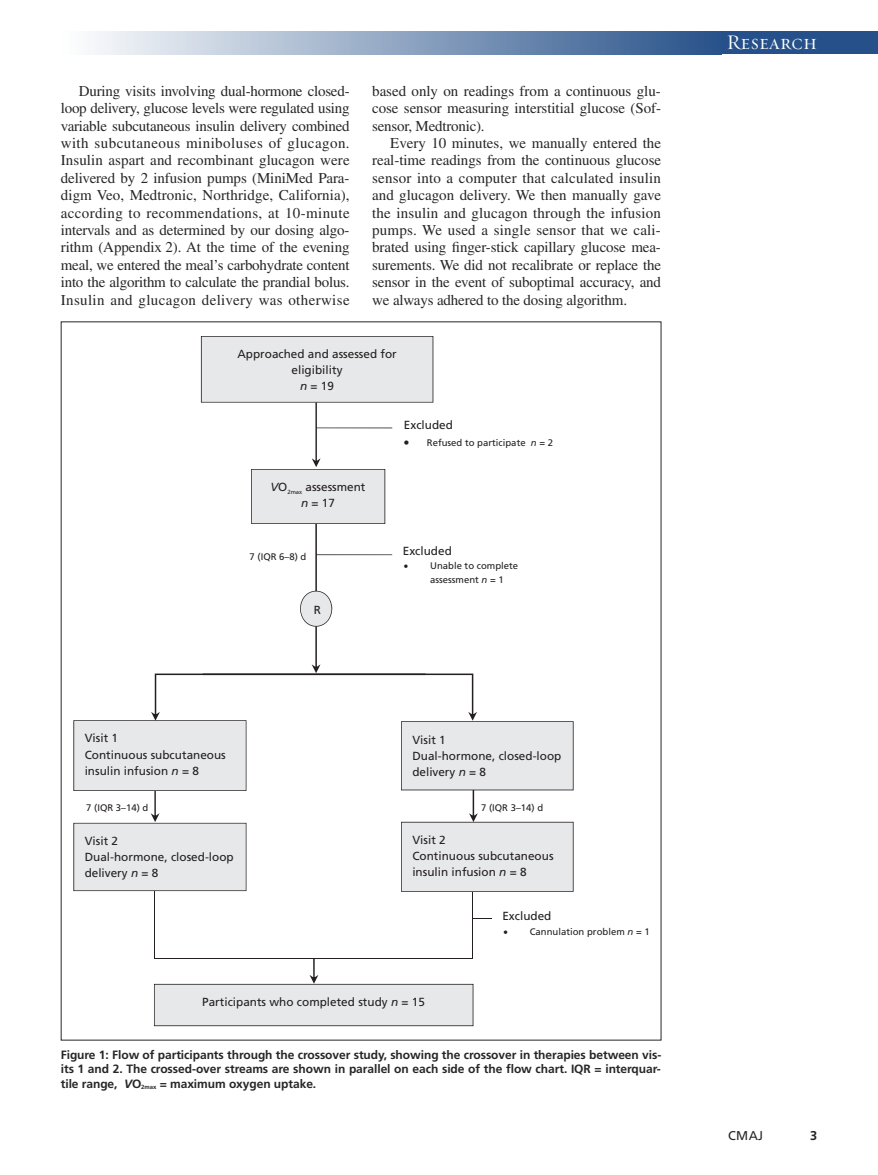
<style>
.page{position:relative;width:878px;height:1175px;background:#fff}
.page>*{position:absolute;margin:0;border:0;box-sizing:border-box;transform-origin:0 0}
.t1{font:21px "Requiem Display HTF Small Caps";letter-spacing:.005em;color:#fff}
.t2{font:15px/17.4px "Times LT Std";letter-spacing:-.01em;color:#272627;text-align:justify}
.t3{font:12.75px "Frutiger LT Std";color:#272627}
.t4{font:700 12.75px "Frutiger LT Std";color:#272627}
.t5{font:700 12px/14.2px "Frutiger LT Std";letter-spacing:-.005em;color:#272627;text-align:justify}
.t6{font:11.7px/16px "Frutiger";color:#231f20}
.t7{font:11.7px "Frutiger LT Std";color:#231f20}
.t8{font:9.6px/14px "Frutiger";color:#231f20}
.t9{font:9.6px "Frutiger LT Std";color:#231f20}
.s1{font-style:italic}
</style>
<div class="page">
<div style="left:715px;top:32px;width:163px;height:22px;background:#255089"></div>
<div style="left:61px;top:32px;width:660px;height:22px;background:linear-gradient(to right,#fff,#28528a)"></div>
<svg style="left:154px;top:958px;width:319px;height:68px"></svg>
<hr style="left:472px;top:891px;width:1px;height:67px;background:#231f20">
<svg style="left:73px;top:336px;width:500px;height:555px"></svg>
<hr style="left:154px;top:891px;width:1px;height:67px;background:#231f20">
<hr style="left:154px;top:958px;width:318px;height:1px;background:#231f20">
<svg style="left:473px;top:918px;width:18px;height:1px"></svg>
<p class="t2" style="left:61px;top:84px;width:290px;text-indent:18px">During visits involving dual -hormone closed&shy;loop delivery, glucose levels were regulated using variable subcutaneous insulin delivery combined with subcutaneous miniboluses of glucagon.<br>Insulin aspart and recombinant glucagon were delivered by 2 infusion pumps (MiniMed Para&shy;digm Veo, Medtronic, Northridge, California), according to recommendations, at 10-minute intervals and as determined by our dosing algo&shy;rithm (Appendix 2). At the time of the evening meal, we entered the meal’s carbohydrate content into the algorithm to calculate the prandial bolus.<br>Insulin and glucagon delivery was otherwise</p>
<p class="t2" style="left:372px;top:84px;width:290px">based only on readings from a continuous glu&shy;cose sensor measuring interstitial glucose (Sof&shy;sensor, Medtronic).</p>
<p class="t2" style="left:372px;top:136px;width:290px;text-indent:18px">Every 10 minutes, we manually entered the real-time readings from the continuous glucose sensor into a computer that calculated insulin and glucagon delivery. We then manually gave the insulin and glucagon through the infusion pumps. We used a single sensor that we cali&shy;brated using finger-stick capillary glucose mea&shy;surements. We did not recalibrate or replace the sensor in the event of suboptimal accuracy, and we always ad hered to the dosing algorithm.</p>
<p class="t6" style="left:237px;top:347px;width:161px;text-align:center">Approached and assessed for eligibility<br><span class="s1">n</span>=19</p>
<p class="t6" style="left:404px;top:418px;width:50px">Excluded</p>
<p class="t8" style="left:404px;top:436px;width:151px">• Refused to participate <span class="s1">n</span> = 2</p>
<p class="t6" style="left:270px;top:480px;width:96px;text-align:center"><span class="s1">V</span>O<sub>2max</sub> assessment <span class="s1">n</span> = 17</p>
<p class="t9" style="left:249px;top:553px;width:58px">7 (IQR 6–8) d</p>
<p class="t7" style="left:314px;top:605px;width:9px">R</p>
<p class="t6" style="left:403px;top:543px;width:50px">Excluded</p>
<p class="t8" style="left:430px;top:559px;width:90px;text-indent:-26px">• Unable to complete assessment <span class="s1">n</span> = 1</p>
<p class="t6" style="left:85px;top:731px;width:143px">Visit 1<br>Continuous subcutaneous insulin infusion <span class="s1">n</span> = 8</p>
<p class="t6" style="left:412px;top:732px;width:151px">Visit 1<br>Dual-hormone, closed-loop delivery <span class="s1">n</span> = 8</p>
<p class="t9" style="left:86px;top:803px;width:64px">7 (IQR 3–14) d</p>
<p class="t6" style="left:85px;top:834px;width:151px">Visit 2<br>Dual-hormone, closed-loop delivery <span class="s1">n</span> = 8</p>
<p class="t9" style="left:481px;top:803px;width:64px">7 (IQR 3–14) d</p>
<p class="t6" style="left:412px;top:833px;width:143px">Visit 2<br>Continuous subcutaneous insulin infusion <span class="s1">n</span> = 8</p>
<p class="t6" style="left:502px;top:909px;width:50px">Excluded</p>
<p class="t8" style="left:503px;top:925px;width:148px">• Cannulation problem <span class="s1">n</span> = 1</p>
<p class="t6" style="left:202px;top:995px;width:224px">Participants who completed study <span class="s1">n</span> = 15</p>
<p class="t5" style="left:61px;top:1048px;width:602px">Figure 1: Flow of participants through the crossover study, showing the crossover in therapies between vis&shy;its 1 and 2. The crossed-over streams are shown in parallel on each side of the flow chart. IQR = interquar&shy;tile range, <span class="s1">V</span>O<sub>2max</sub> = maximum oxygen uptake.</p>
<h1 class="t1" style="left:726px;top:30px;width:92px">Research</h1>
<p class="t3" style="left:728px;top:1130px;width:36px">CMAJ</p>
<p class="t4" style="left:810px;top:1130px;width:9px">3</p>
</div>
